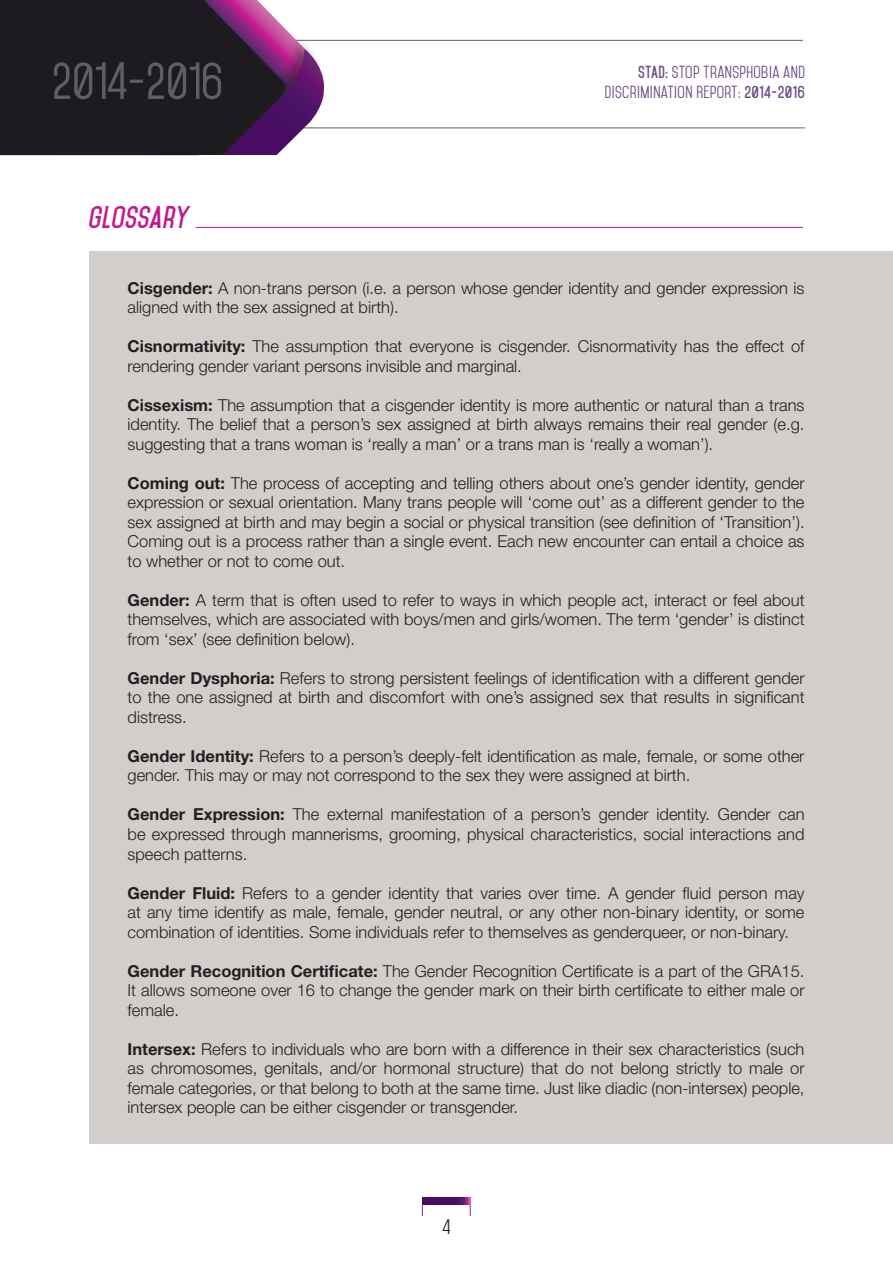
<style>
.page{position:relative;width:893px;height:1263px;background:#fff}
.page>*{position:absolute;margin:0;border:0;box-sizing:border-box;transform-origin:0 0}
.t1{font:italic 700 27px "Mohave";letter-spacing:.01em;color:#c2188d}
.t2{font:18px "Mohave";color:#231f20}
.t3{font:300 16.5px/19.5px "Helvetica Neue";color:#231f20;text-align:justify}
.t4{font:15px/19.5px "Mohave";letter-spacing:.025em;color:#6c4b84;text-align:right}
.s1{font-weight:700}
</style>
<div class="page">
<hr style="left:295px;top:128px;width:510px;height:1px;background:#6b605d">
<hr style="left:293px;top:40px;width:510px;height:1px;background:#6b605d">
<hr style="left:422px;top:1204px;width:48px;height:1px;background:#842883">
<svg style="left:422px;top:1204px;width:1px;height:12px"></svg>
<svg style="left:470px;top:1204px;width:1px;height:12px"></svg>
<div style="left:0;top:0;width:127px;height:155px;background:#1d1b1f"></div>
<svg style="left:127px;top:0;width:207px;height:228px"></svg>
<div style="left:201px;top:36px;width:125px;height:132px;background:#231f20;opacity:.65"></div>
<div style="left:199px;top:155px;width:87px;height:41px;background:#fff"></div>
<svg style="left:54px;top:49px;width:275px;height:114px;background:#493c4d"></svg>
<svg style="left:422px;top:1198px;width:48px;height:6px"></svg>
<div style="left:89px;top:251px;width:804px;height:893px;background:#d3cecc"></div>
<hr style="left:196px;top:227px;width:607px;height:1px;background:#c2188d">
<h1 class="t1" style="left:89px;top:201px;width:101px">GLOSSARY</h1>
<p class="t4" style="left:605px;top:63px;width:202px"><span class="s1">STAD:</span> STOP TRANSPHOBIA AND<br>DISCRIMINATION REPORT: <span class="s1">2014-2016</span></p>
<p class="t3" style="left:128px;top:278px;width:678px"><span class="s1">Cisgender:</span> A non-trans person (i.e. a person whose gender identity and gender expression is aligned with the sex assigned at birth).</p>
<p class="t3" style="left:128px;top:336px;width:678px"><span class="s1">Cisnormativity:</span> The assumption that everyone is cisgender. Cisnormativity has the effect of rendering gender variant persons invisible and marginal.</p>
<p class="t3" style="left:128px;top:395px;width:678px"><span class="s1">Cissexism:</span> The assumption that a cisgender identity is more authentic or natural than a trans identity. The belief that a person’s sex assigned at birth always remains their real gender (e.g. suggesting that a trans woman is ‘really a man’ or a trans man is ‘really a woman’).</p>
<p class="t3" style="left:128px;top:473px;width:678px"><span class="s1">Coming out:</span> The process of accepting and telling others about one’s gender identity, gender expression or sexual orientation. Many trans people will ‘come out’ as a different gender to the sex assigned at birth and may begin a social or physical transition (see definition of ‘Transition’).<br>Coming out is a process rather than a single event. Each new encounter can entail a choice as to whether or not to come out.</p>
<p class="t3" style="left:128px;top:590px;width:678px"><span class="s1">Gender:</span> A term that is often used to refer to ways in which people act, interact or feel about themselves, which are associated with boys/men and girls/women. The term ‘gender’ is distinct from ‘sex’ (see definition below).</p>
<p class="t3" style="left:128px;top:668px;width:678px"><span class="s1">Gender Dysphoria:</span> Refers to strong persistent feelings of identification with a different gender to the one assigned at birth and discomfort with one’s assigned sex that results in significant distress.</p>
<p class="t3" style="left:128px;top:746px;width:678px"><span class="s1">Gender Identity:</span> Refers to a person’s deeply-felt identification as male, female, or some other gender. This may or may not correspond to the sex they were assigned at birth.</p>
<p class="t3" style="left:128px;top:804px;width:678px"><span class="s1">Gender Expression:</span> The external manifestation of a person’s gender identity. Gender can be expressed through mannerisms, grooming, physical characteristics, social interactions and speech patterns.</p>
<p class="t3" style="left:128px;top:882px;width:678px"><span class="s1">Gender Fluid:</span> Refers to a gender identity that varies over time. A gender fluid person may at any time identify as male, female, gender neutral, or any other non-binary identity, or some combination of identities. Some individuals refer to themselves as genderqueer, or non-binary.</p>
<p class="t3" style="left:128px;top:960px;width:678px"><span class="s1">Gender Recognition Certificate:</span> The Gender Recognition Certificate is a part of the GRA15.<br>It allows someone over 16 to change the gender mark on their birth certificate to either male or female.</p>
<p class="t3" style="left:128px;top:1038px;width:678px"><span class="s1">Intersex:</span> Refers to individuals who are born with a difference in their sex characteristics (such as chromosomes, genitals, and/or hormonal structure) that do not belong strictly to male or female categories, or that belong to both at the same time. Just like diadic (non-intersex) people, intersex people can be either cisgender or transgender.</p>
<p class="t2" style="left:442px;top:1216px;width:10px">4</p>
</div>
